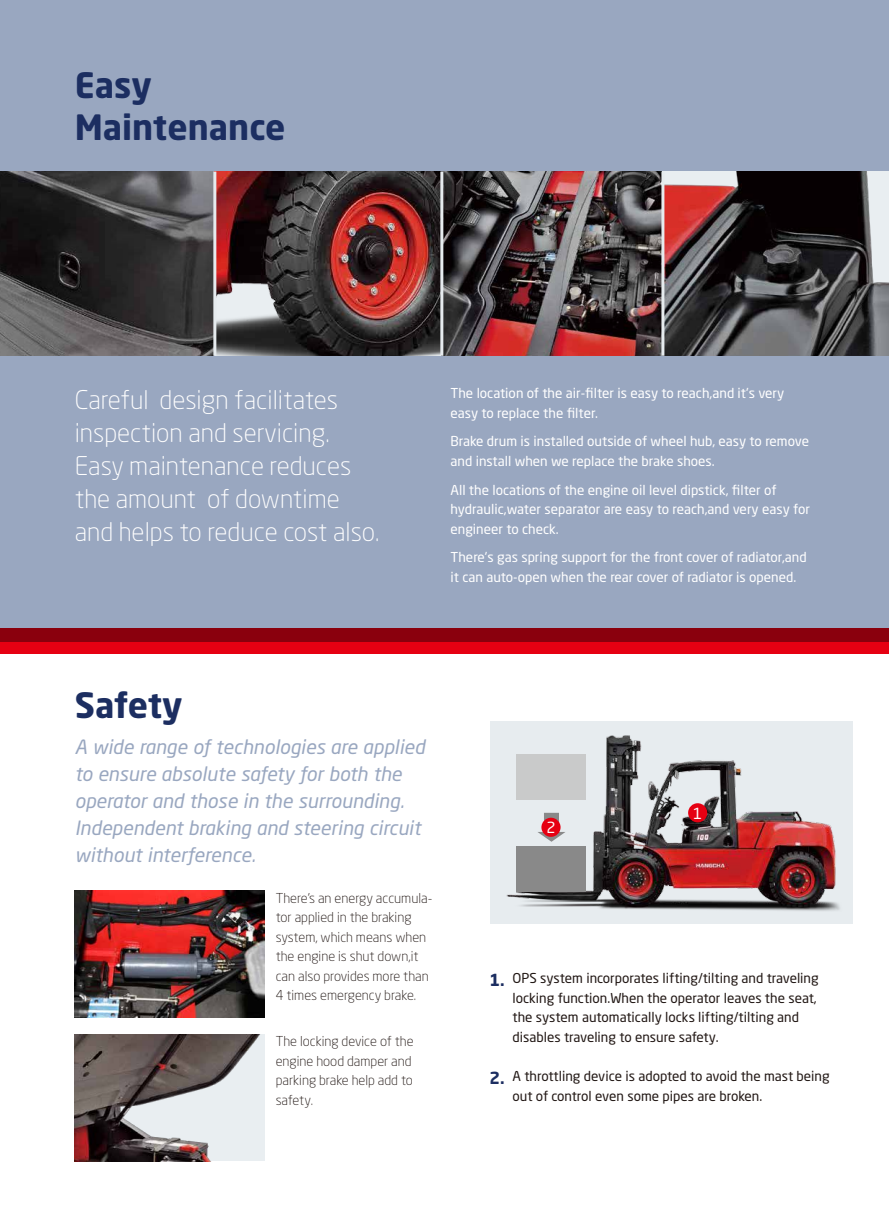
<style>
.page{position:relative;width:889px;height:1212px;background:#fff}
.page>*{position:absolute;margin:0;border:0;box-sizing:border-box;transform-origin:0 0}
.t1{font:700 34.5px/42px "Neo Sans Std";color:#1c2e61}
.t2{font:300 25.5px/33px "Neo Sans Std";color:#fff}
.t3{font:italic 19.5px/27px "Neo Sans Std";color:#99a7c0}
.t4{font:700 16.5px "Neo Sans Std";color:#1c2e61}
.t5{font:15.15px "Neo Sans Std";color:#fff}
.t6{font:13.5px/19.5px "Neo Sans Std";color:#fff}
.t7{font:13.5px/19.5px "Neo Sans Std";color:#221815}
.t8{font:300 13.5px/19.5px "Neo Sans Std";color:#221815}
</style>
<div class="page">
<div style="left:0;top:0;width:889px;height:641px;background:#99a7c0"></div>
<svg style="left:0;top:628px;width:889px;height:26px;background:#b4000f"></svg>
<div style="left:490px;top:722px;width:362px;height:202px;background:#e7ecef"></div>
<img style="left:498px;top:721px;width:346px;height:190px">
<svg style="left:537px;top:813px;width:28px;height:29px"></svg>
<div style="left:517px;top:847px;width:69px;height:45px;background:#898989"></div>
<div style="left:517px;top:754px;width:69px;height:46px;background:#c9caca"></div>
<div style="left:688px;top:803px;width:19px;height:19px;background:#e60012;border-radius:50%"></div>
<div style="left:541px;top:818px;width:19px;height:19px;background:#e60012;border-radius:50%"></div>
<img style="left:75px;top:891px;width:189px;height:126px">
<img style="left:75px;top:1035px;width:189px;height:126px">
<img style="left:216px;top:172px;width:224px;height:184px">
<img style="left:664px;top:172px;width:225px;height:184px">
<img style="left:443px;top:172px;width:218px;height:184px">
<hr style="left:661px;top:172px;width:3px;height:184px;background:#e6ebee">
<img style="left:0;top:172px;width:213px;height:184px">
<hr style="left:440px;top:172px;width:3px;height:184px;background:#e6ebee">
<hr style="left:213px;top:172px;width:3px;height:184px;background:#e6ebee">
<h1 class="t1" style="left:75px;top:63px;width:212px">Easy<br>Maintenance</h1>
<h2 class="t2" style="left:75px;top:383px;width:306px">Careful design facilitates inspection and servicing.<br>Easy maintenance reduces the amount of downtime and helps to reduce cost also.</h2>
<p class="t6" style="left:450px;top:383px;width:335px">The location of the air-filter is easy to reach,and it's very easy to replace the filter.</p>
<p class="t6" style="left:450px;top:432px;width:360px">Brake drum is installed outside of wheel hub, easy to remove and install when we replace the brake shoes.</p>
<p class="t6" style="left:450px;top:480px;width:361px">All the locations of the engine oil level dipstick, filter of hydraulic,water separator are easy to reach,and very easy for engineer to check.</p>
<p class="t6" style="left:450px;top:547px;width:358px">There's gas spring support for the front cover of radiator,and it can auto-open when the rear cover of radiator is opened.</p>
<h1 class="t1" style="left:75px;top:683px;width:109px">Safety</h1>
<h3 class="t3" style="left:75px;top:733px;width:352px">A wide range of technologies are applied to ensure absolute safety for both the operator and those in the surrounding.<br>Independent braking and steering circuit without interference.</h3>
<p class="t8" style="left:276px;top:888px;width:158px">There's an energy accumula&shy;tor applied in the braking system, which means when the engine is shut down,it can also provides more than<br>4 times emergency brake.</p>
<p class="t8" style="left:276px;top:1032px;width:139px">The locking device of the engine hood damper and parking brake help add to safety.</p>
<p class="t5" style="left:546px;top:818px;width:11px">2</p>
<p class="t5" style="left:693px;top:804px;width:11px">1</p>
<p class="t4" style="left:489px;top:969px;width:17px">1.</p>
<p class="t7" style="left:512px;top:968px;width:308px">OPS system incorporates lifting/tilting and traveling locking function.When the operator leaves the seat, the system automatically locks lifting/tilting and disables traveling to ensure safety.</p>
<p class="t4" style="left:489px;top:1067px;width:17px">2.</p>
<p class="t7" style="left:512px;top:1066px;width:318px">A throttling device is adopted to avoid the mast being out of control even some pipes are broken.</p>
</div>
